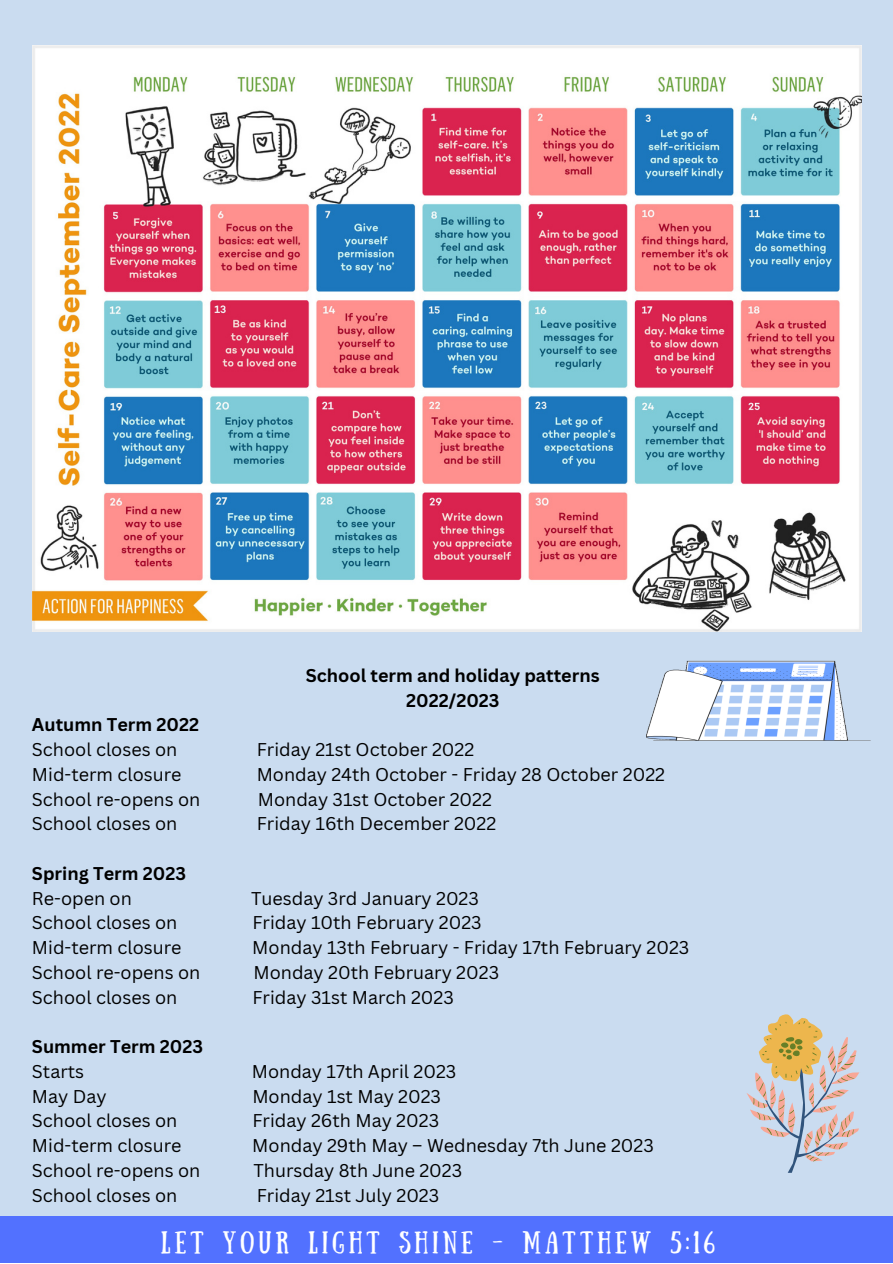
<style>
.page{position:relative;width:893px;height:1264px;background:#fff}
.page>*{position:absolute;margin:0;border:0;box-sizing:border-box;transform-origin:0 0}
.t1{font:22.35px "Sunday";letter-spacing:.18em;color:#fff}
.t2{font:18px "Canva Sans";color:#000}
.t3{font:700 18px/24.8px "Canva Sans";color:#000;text-align:center}
</style>
<div class="page">
<div style="left:0;top:0;width:892px;height:1262px;background:#cadcf0"></div>
<img style="left:646px;top:631px;width:225px;height:110px">
<div style="left:0;top:1216px;width:892px;height:46px;background:#5271ff"></div>
<svg style="left:746px;top:1014px;width:113px;height:158px"></svg>
<img style="left:32px;top:45px;width:829px;height:586px">
<p class="t3" style="left:306px;top:662px;width:295px">School term and holiday patterns<br>2022/2023</p>
<p class="t3" style="left:32px;top:712px;width:169px">Autumn Term 2022</p>
<p class="t2" style="left:32px;top:737px;width:147px">School closes on</p>
<p class="t2" style="left:257px;top:737px;width:219px">Friday 21st October 2022</p>
<p class="t2" style="left:32px;top:761px;width:151px">Mid-term closure</p>
<p class="t2" style="left:257px;top:761px;width:410px">Monday 24th October - Friday 28 October 2022</p>
<p class="t2" style="left:32px;top:786px;width:170px">School re-opens on</p>
<p class="t2" style="left:258px;top:786px;width:235px">Monday 31st October 2022</p>
<p class="t2" style="left:32px;top:811px;width:147px">School closes on</p>
<p class="t2" style="left:257px;top:811px;width:241px">Friday 16th December 2022</p>
<p class="t3" style="left:32px;top:860px;width:155px">Spring Term 2023</p>
<p class="t2" style="left:32px;top:885px;width:101px">Re-open on</p>
<p class="t2" style="left:251px;top:885px;width:229px">Tuesday 3rd January 2023</p>
<p class="t2" style="left:32px;top:910px;width:147px">School closes on</p>
<p class="t2" style="left:252px;top:910px;width:231px">Friday 10th February 2023</p>
<p class="t2" style="left:32px;top:934px;width:151px">Mid-term closure</p>
<p class="t2" style="left:252px;top:934px;width:438px">Monday 13th February - Friday 17th February 2023</p>
<p class="t2" style="left:32px;top:959px;width:170px">School re-opens on</p>
<p class="t2" style="left:253px;top:959px;width:247px">Monday 20th February 2023</p>
<p class="t2" style="left:32px;top:984px;width:147px">School closes on</p>
<p class="t2" style="left:252px;top:984px;width:203px">Friday 31st March 2023</p>
<p class="t3" style="left:32px;top:1033px;width:172px">Summer Term 2023</p>
<p class="t2" style="left:32px;top:1058px;width:54px">Starts</p>
<p class="t2" style="left:252px;top:1058px;width:206px">Monday 17th April 2023</p>
<p class="t2" style="left:32px;top:1083px;width:76px">May Day</p>
<p class="t2" style="left:252px;top:1083px;width:190px">Monday 1st May 2023</p>
<p class="t2" style="left:32px;top:1108px;width:147px">School closes on</p>
<p class="t2" style="left:252px;top:1108px;width:188px">Friday 26th May 2023</p>
<p class="t2" style="left:32px;top:1132px;width:151px">Mid-term closure</p>
<p class="t2" style="left:252px;top:1132px;width:403px">Monday 29th May – Wednesday 7th June 2023</p>
<p class="t2" style="left:32px;top:1157px;width:170px">School re-opens on</p>
<p class="t2" style="left:253px;top:1157px;width:210px">Thursday 8th June 2023</p>
<p class="t2" style="left:32px;top:1182px;width:147px">School closes on</p>
<p class="t2" style="left:257px;top:1182px;width:184px">Friday 21st July 2023</p>
<p class="t1" style="left:161px;top:1226px;width:555px">LET YOUR LIGHT SHINE - MATTHEW 5:16</p>
</div>
